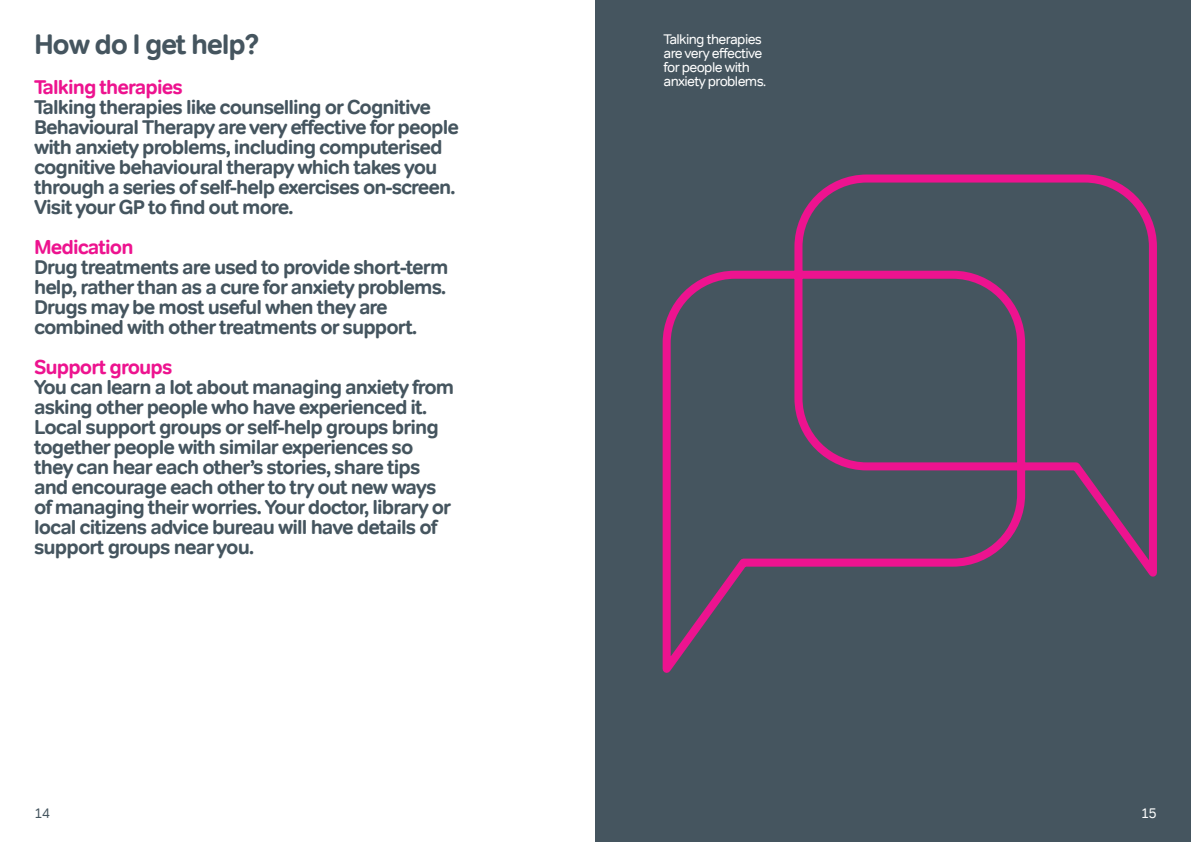
<style>
.page{position:relative;width:1191px;height:842px;background:#fff}
.page>*{position:absolute;margin:0;border:0;box-sizing:border-box;transform-origin:0 0}
.t1{font:700 28px "Tondo";letter-spacing:-.045em;color:#45555f}
.t2{font:700 20px/20px "Tondo";letter-spacing:-.045em;color:#45555f}
.t3{font:700 20px "Tondo";letter-spacing:-.045em;color:#ed138f}
.t4{font:14px/14px "Tondo";letter-spacing:-.045em;color:#fff}
.t5{font:14px "Tondo";color:#45555f}
</style>
<div class="page">
<div style="left:595px;top:0;width:596px;height:842px;background:#45555f"></div>
<svg style="left:662px;top:174px;width:495px;height:499px"></svg>
<p class="t1" style="left:34px;top:27px;width:227px">How do I get help?</p>
<p class="t3" style="left:34px;top:74px;width:150px">Talking therapies</p>
<p class="t2" style="left:34px;top:97px;width:426px">Talking therapies like counselling or Cognitive Behavioural Therapy are very effective for people with anxiety problems, including computerised cognitive behavioural therapy which takes you through a series of self-help exercises on-screen.<br>Visit your GP to find out more.</p>
<p class="t3" style="left:34px;top:234px;width:101px">Medication</p>
<p class="t2" style="left:34px;top:257px;width:416px">Drug treatments are used to provide short-term help, rather than as a cure for anxiety problems.<br>Drugs may be most useful when they are combined with other treatments or support.</p>
<p class="t3" style="left:34px;top:354px;width:140px">Support groups</p>
<p class="t2" style="left:34px;top:377px;width:422px">You can learn a lot about managing anxiety from asking other people who have experienced it.<br>Local support groups or self-help groups bring together people with similar experiences so they can hear each other’s stories, share tips and encourage each other to try out new ways of managing their worries. Your doctor, library or local citizens advice bureau will have details of support groups near you.</p>
<p class="t4" style="left:663px;top:32px;width:104px">Talking therapies are very effective for people with anxiety problems.</p>
<p class="t5" style="left:34px;top:804px;width:18px">14</p>
<p class="t4" style="left:1140px;top:806px;width:18px">15</p>
</div>
